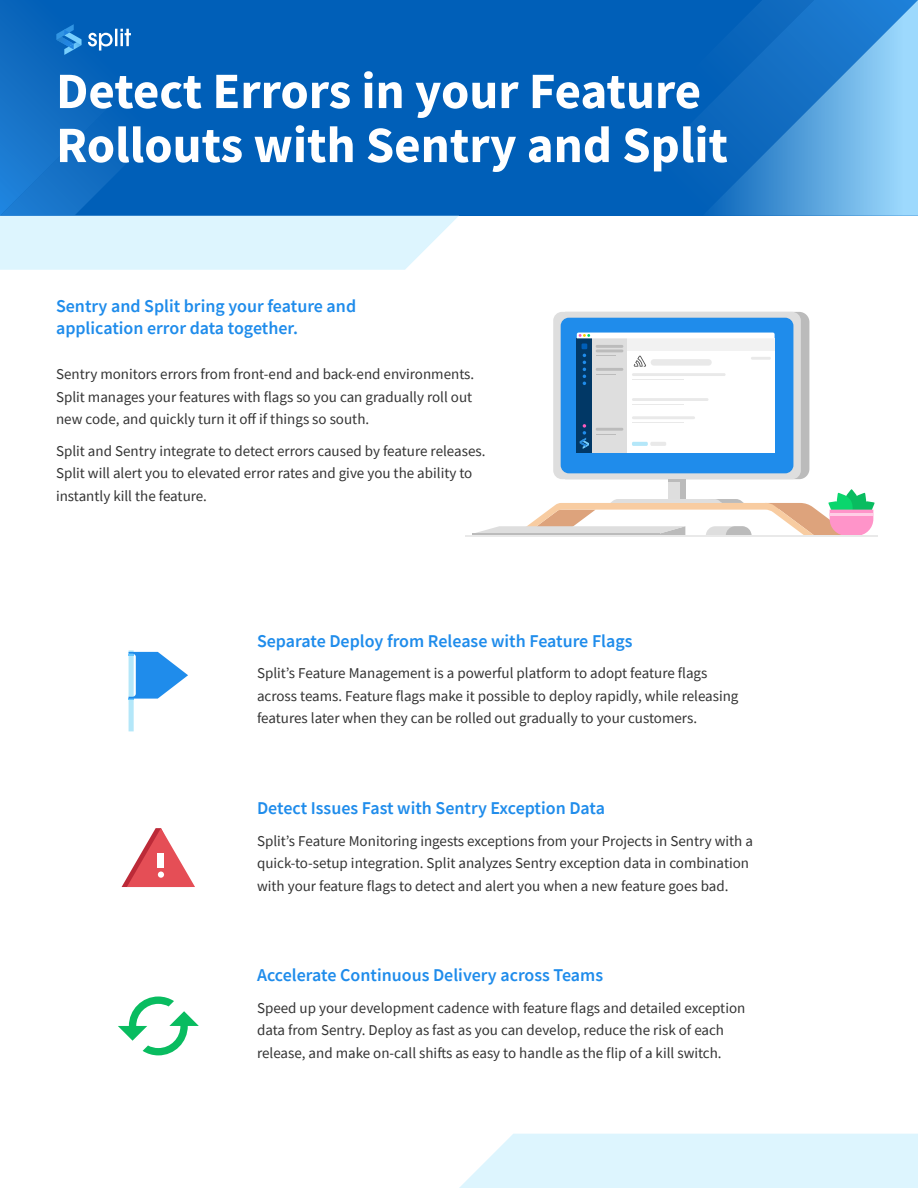
<style>
.page{position:relative;width:918px;height:1188px;background:#fff}
.page>*{position:absolute;margin:0;border:0;box-sizing:border-box;transform-origin:0 0}
.t1{font:700 51px/54px "Source Sans Pro";color:#fff}
.t2{font:600 18px/22.5px "Source Sans Pro";color:#1f8ceb}
.t3{font:15px/22.5px "Source Sans Pro";color:#333}
</style>
<div class="page">
<div style="left:461px;top:1135px;width:455px;height:51px;background:#ddf5fe"></div>
<div style="left:0;top:0;width:918px;height:216px;background:#005fb8"></div>
<div style="left:2px;top:216px;width:456px;height:54px;background:#ddf5fe"></div>
<svg style="left:2px;top:10px;width:288px;height:206px"></svg>
<svg style="left:702px;top:2px;width:214px;height:214px"></svg>
<svg style="left:57px;top:24px;width:24px;height:29px"></svg>
<svg style="left:88px;top:29px;width:43px;height:22px"></svg>
<svg style="left:553px;top:312px;width:248px;height:167px;background:#9fc3e2"></svg>
<div style="left:668px;top:479px;width:17px;height:20px;background:#dedede"></div>
<div style="left:680px;top:479px;width:5px;height:20px;background:#bbb"></div>
<svg style="left:845px;top:489px;width:14px;height:27px"></svg>
<svg style="left:473px;top:493px;width:402px;height:43px"></svg>
<hr style="left:473px;top:534px;width:187px;height:2px;background:#bbb">
<hr style="left:465px;top:536px;width:412px;height:1px;background:#e9e9e9">
<svg style="left:565px;top:312px;width:244px;height:169px"></svg>
<svg style="left:118px;top:997px;width:81px;height:58px"></svg>
<svg style="left:129px;top:650px;width:59px;height:81px"></svg>
<svg style="left:122px;top:828px;width:73px;height:59px"></svg>
<div style="left:158px;top:853px;width:6px;height:15px;background:#fff"></div>
<hr style="left:81px;top:0;width:1px;height:1188px;background:#000">
<hr style="left:459px;top:0;width:1px;height:1188px;background:#000">
<h1 class="t1" style="left:56px;top:63px;width:673px">Detect Errors in your Feature<br>Rollouts with Sentry and Split</h1>
<p class="t2" style="left:56px;top:294px;width:302px">Sentry and Split bring your feature and application error data together.</p>
<p class="t3" style="left:56px;top:363px;width:420px">Sentry monitors errors from front-end and back-end environments.<br>Split manages your features with flags so you can gradually roll out new code, and quickly turn it off if things so south.</p>
<p class="t3" style="left:56px;top:440px;width:431px">Split and Sentry integrate to detect errors caused by feature releases.<br>Split will alert you to elevated error rates and give you the ability to instantly kill the feature.</p>
<p class="t2" style="left:257px;top:630px;width:377px">Separate Deploy from Release with Feature Flags</p>
<p class="t3" style="left:257px;top:662px;width:483px">Split’s Feature Management is a powerful platform to adopt feature flags across teams. Feature flags make it possible to deploy rapidly, while releasing features later when they can be rolled out gradually to your customers.</p>
<p class="t2" style="left:257px;top:797px;width:349px">Detect Issues Fast with Sentry Exception Data</p>
<p class="t3" style="left:257px;top:829px;width:497px">Split’s Feature Monitoring ingests exceptions from your Projects in Sentry with a quick-to-setup integration. Split analyzes Sentry exception data in combination with your feature flags to detect and alert you when a new feature goes bad.</p>
<p class="t2" style="left:257px;top:964px;width:348px">Accelerate Continuous Delivery across Teams</p>
<p class="t3" style="left:257px;top:996px;width:490px">Speed up your development cadence with feature flags and detailed exception data from Sentry. Deploy as fast as you can develop, reduce the risk of each release, and make on-call shifts as easy to handle as the flip of a kill switch.</p>
</div>
